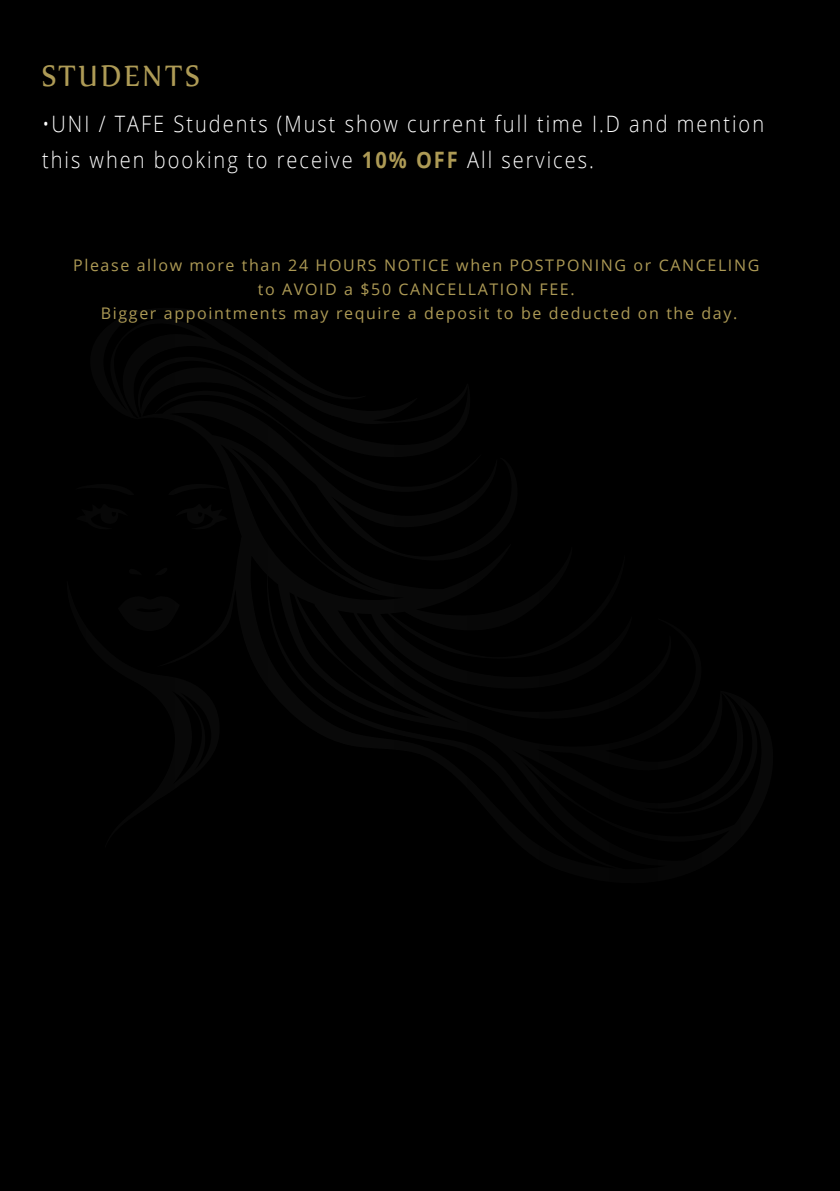
<style>
.page{position:relative;width:840px;height:1191px;background:#fff}
.page>*{position:absolute;margin:0;border:0;box-sizing:border-box;transform-origin:0 0}
.t1{font:36.2px "Nyala";letter-spacing:.1em;color:#ae9b56;scale:.88 1}
.t2{font:300 22.6px/36px "Open Sans";letter-spacing:.1em;color:#fff;scale:.88 1}
.t3{font:16px/24px "Open Sans";letter-spacing:.1em;color:#ad9a55;text-align:center}
.s1{font-weight:700;color:#ad9a55}
</style>
<div class="page">
<div style="left:0;top:0;width:839px;height:1191px;background:#000"></div>
<h1 class="t1" style="left:42px;top:54px;width:181px">STUDENTS</h1>
<h2 class="t2" style="left:42px;top:105px;width:821px">•UNI / TAFE Students (Must show current full time I.D and mention this when booking to receive <span class="s1">10% OFF</span> All services.</h2>
<p class="t3" style="left:73px;top:253px;width:687px">Please allow more than 24 HOURS NOTICE when POSTPONING or CANCELING to AVOID a $50 CANCELLATION FEE.<br>Bigger appointments may require a deposit to be deducted on the day.</p>
</div>
